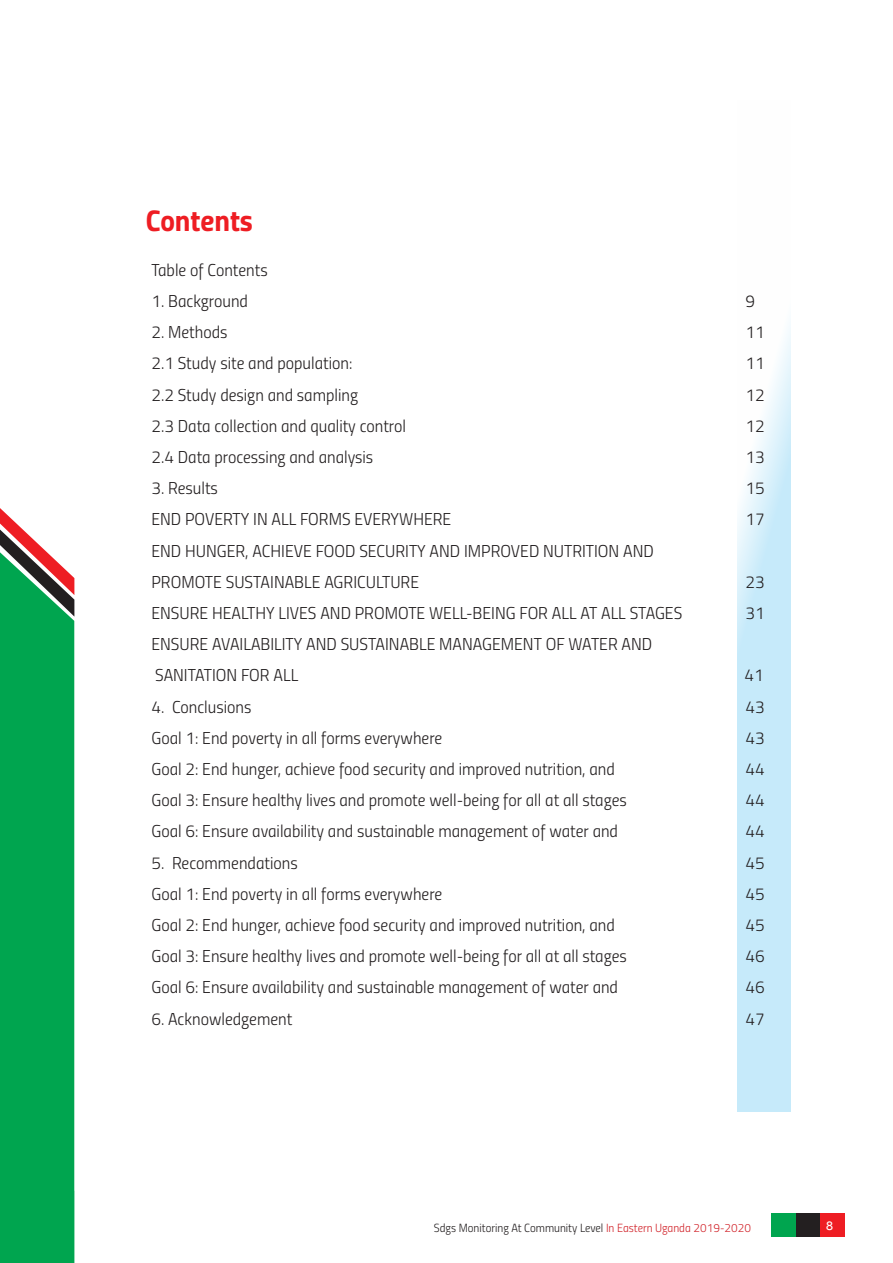
<style>
.page{position:relative;width:893px;height:1263px;background:#fff}
.page>*{position:absolute;margin:0;border:0;box-sizing:border-box;transform-origin:0 0}
.t1{font:30px "Titillium Bold Upright";color:#ee1d23}
.t2{font:17.25px "Titillium Light Upright";color:#231f20}
.t3{font:13.5px "Mosk Medium 500";color:#fff}
.t4{font:11.85px "Titillium Light Upright";color:#231f20}
.s1{color:#d1232a}
</style>
<div class="page">
<div style="left:0;top:617px;width:74px;height:646px;background:#00a54f"></div>
<svg style="left:0;top:508px;width:74px;height:109px"></svg>
<svg style="left:737px;top:324px;width:54px;height:787px;fill:#c6eafa"></svg>
<div style="left:772px;top:1213px;width:24px;height:24px;background:#00a54f"></div>
<div style="left:796px;top:1213px;width:24px;height:24px;background:#231f20"></div>
<div style="left:820px;top:1213px;width:24px;height:24px;background:#ee1d23"></div>
<p class="t1" style="left:146px;top:197px;width:109px">Contents</p>
<p class="t2" style="left:151px;top:257px;width:118px">Table of Contents</p>
<p class="t2" style="left:151px;top:288px;width:98px">1. Background</p>
<p class="t2" style="left:745px;top:288px;width:11px">9</p>
<p class="t2" style="left:151px;top:319px;width:78px">2. Methods</p>
<p class="t2" style="left:745px;top:319px;width:21px">11</p>
<p class="t2" style="left:151px;top:351px;width:202px">2.1 Study site and population:</p>
<p class="t2" style="left:745px;top:351px;width:21px">11</p>
<p class="t2" style="left:151px;top:382px;width:208px">2.2 Study design and sampling</p>
<p class="t2" style="left:745px;top:382px;width:21px">12</p>
<p class="t2" style="left:151px;top:413px;width:256px">2.3 Data collection and quality control</p>
<p class="t2" style="left:745px;top:413px;width:21px">12</p>
<p class="t2" style="left:151px;top:444px;width:223px">2.4 Data processing and analysis</p>
<p class="t2" style="left:745px;top:444px;width:21px">13</p>
<p class="t2" style="left:151px;top:475px;width:68px">3. Results</p>
<p class="t2" style="left:745px;top:475px;width:21px">15</p>
<p class="t2" style="left:151px;top:507px;width:301px">END POVERTY IN ALL FORMS EVERYWHERE</p>
<p class="t2" style="left:745px;top:507px;width:21px">17</p>
<p class="t2" style="left:151px;top:538px;width:504px">END HUNGER, ACHIEVE FOOD SECURITY AND IMPROVED NUTRITION AND</p>
<p class="t2" style="left:151px;top:569px;width:269px">PROMOTE SUSTAINABLE AGRICULTURE</p>
<p class="t2" style="left:745px;top:569px;width:21px">23</p>
<p class="t2" style="left:151px;top:600px;width:532px">ENSURE HEALTHY LIVES AND PROMOTE WELL-BEING FOR ALL AT ALL STAGES</p>
<p class="t2" style="left:745px;top:600px;width:21px">31</p>
<p class="t2" style="left:151px;top:631px;width:502px">ENSURE AVAILABILITY AND SUSTAINABLE MANAGEMENT OF WATER AND</p>
<p class="t2" style="left:155px;top:663px;width:145px">SANITATION FOR ALL</p>
<p class="t2" style="left:745px;top:663px;width:21px">41</p>
<p class="t2" style="left:151px;top:694px;width:101px">4. Conclusions</p>
<p class="t2" style="left:745px;top:694px;width:21px">43</p>
<p class="t2" style="left:151px;top:725px;width:292px">Goal 1: End poverty in all forms everywhere</p>
<p class="t2" style="left:745px;top:725px;width:21px">43</p>
<p class="t2" style="left:151px;top:756px;width:465px">Goal 2: End hunger, achieve food security and improved nutrition, and</p>
<p class="t2" style="left:745px;top:756px;width:21px">44</p>
<p class="t2" style="left:151px;top:787px;width:477px">Goal 3: Ensure healthy lives and promote well-being for all at all stages</p>
<p class="t2" style="left:745px;top:787px;width:21px">44</p>
<p class="t2" style="left:151px;top:819px;width:468px">Goal 6: Ensure availability and sustainable management of water and</p>
<p class="t2" style="left:745px;top:819px;width:21px">44</p>
<p class="t2" style="left:151px;top:850px;width:148px">5. Recommendations</p>
<p class="t2" style="left:745px;top:850px;width:21px">45</p>
<p class="t2" style="left:151px;top:881px;width:292px">Goal 1: End poverty in all forms everywhere</p>
<p class="t2" style="left:745px;top:881px;width:21px">45</p>
<p class="t2" style="left:151px;top:912px;width:465px">Goal 2: End hunger, achieve food security and improved nutrition, and</p>
<p class="t2" style="left:745px;top:912px;width:21px">45</p>
<p class="t2" style="left:151px;top:943px;width:477px">Goal 3: Ensure healthy lives and promote well-being for all at all stages</p>
<p class="t2" style="left:745px;top:943px;width:21px">46</p>
<p class="t2" style="left:151px;top:975px;width:468px">Goal 6: Ensure availability and sustainable management of water and</p>
<p class="t2" style="left:745px;top:975px;width:21px">46</p>
<p class="t2" style="left:151px;top:1006px;width:142px">6. Acknowledgement</p>
<p class="t2" style="left:745px;top:1006px;width:21px">47</p>
<p class="t4" style="left:434px;top:1219px;width:319px">Sdgs Monitoring At Community Level <span class="s1">In Eastern Uganda 2019-2020</span></p>
<p class="t3" style="left:826px;top:1217px;width:8px">8</p>
</div>
